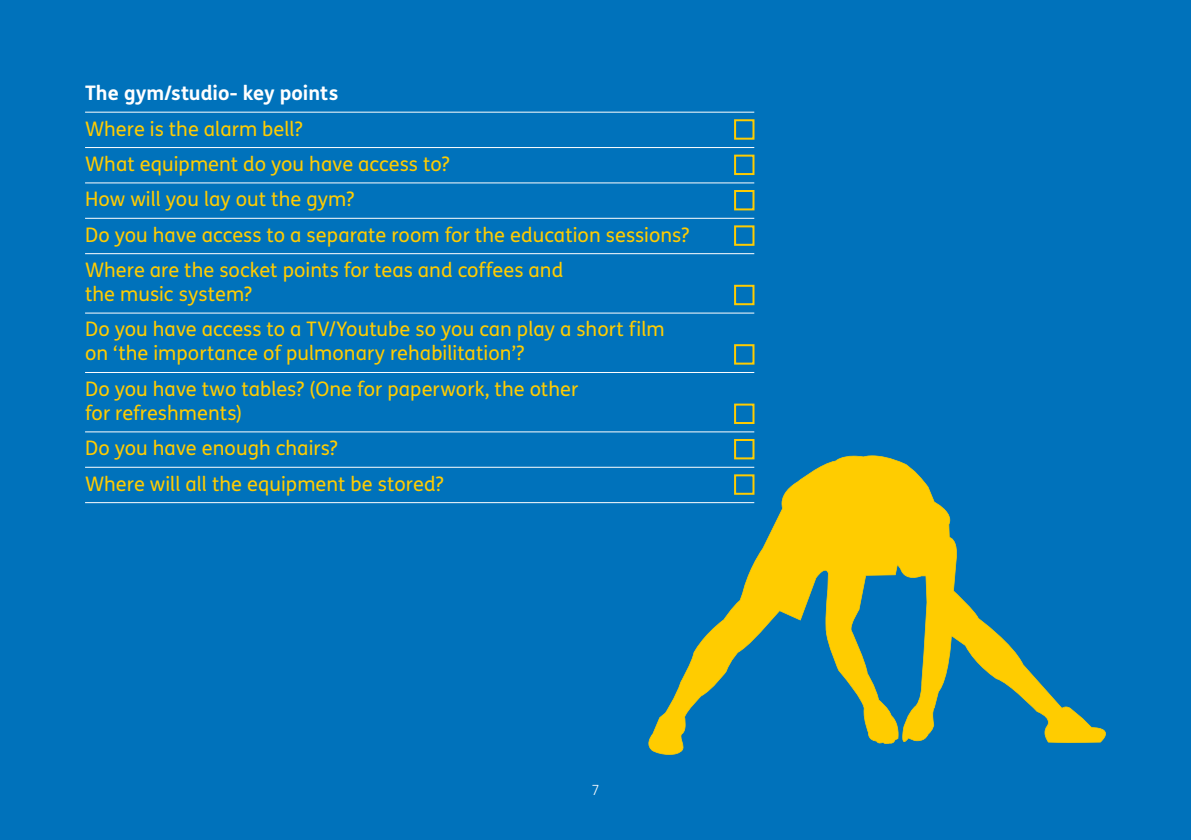
<style>
.page{position:relative;width:1191px;height:840px;background:#fff}
.page>*{position:absolute;margin:0;border:0;box-sizing:border-box;transform-origin:0 0}
.t1{font:20px/35.4px "FS Me Pro";letter-spacing:.005em;color:#fc0}
.t2{font:700 20px "FS Me Pro";color:#fff}
.t3{font:300 14px "FS Me Pro";color:#fff}
</style>
<div class="page">
<div style="left:0;top:0;width:1191px;height:839px;background:#0072bb"></div>
<hr style="left:85px;top:112px;width:669px;height:1px;background:#fff">
<hr style="left:85px;top:147px;width:669px;height:1px;background:#fff">
<hr style="left:85px;top:182px;width:669px;height:1px;background:#fff">
<hr style="left:85px;top:218px;width:669px;height:1px;background:#fff">
<hr style="left:85px;top:253px;width:669px;height:1px;background:#fff">
<hr style="left:85px;top:312px;width:669px;height:1px;background:#fff">
<hr style="left:85px;top:372px;width:669px;height:1px;background:#fff">
<hr style="left:85px;top:431px;width:669px;height:1px;background:#fff">
<hr style="left:85px;top:466px;width:669px;height:1px;background:#fff">
<hr style="left:85px;top:502px;width:669px;height:1px;background:#fff">
<div style="left:734px;top:119px;width:20px;height:21px;border:2px solid #fc0"></div>
<div style="left:734px;top:154px;width:20px;height:21px;border:2px solid #fc0"></div>
<div style="left:734px;top:190px;width:20px;height:20px;border:2px solid #fc0"></div>
<div style="left:734px;top:225px;width:20px;height:21px;border:2px solid #fc0"></div>
<div style="left:734px;top:284px;width:20px;height:21px;border:2px solid #fc0"></div>
<div style="left:734px;top:344px;width:20px;height:20px;border:2px solid #fc0"></div>
<div style="left:734px;top:403px;width:20px;height:21px;border:2px solid #fc0"></div>
<div style="left:734px;top:438px;width:20px;height:21px;border:2px solid #fc0"></div>
<svg style="left:648px;top:455px;width:458px;height:299px"></svg>
<p class="t2" style="left:85px;top:77px;width:255px">The gym/studio- key points</p>
<p class="t1" style="left:85px;top:110px;width:606px">Where is the alarm bell?<br>What equipment do you have access to?<br>How will you lay out the gym?<br>Do you have access to a separate room for the education sessions?<br>Where are the socket points for teas and coffees and</p>
<p class="t1" style="left:85px;top:276px;width:581px">the music system?<br>Do you have access to a TV/Youtube so you can play a short film</p>
<p class="t1" style="left:85px;top:335px;width:495px">on ‘the importance of pulmonary rehabilitation’?<br>Do you have two tables? (One for paperwork, the other</p>
<p class="t1" style="left:85px;top:394px;width:360px">for refreshments)<br>Do you have enough chairs?<br>Where will all the equipment be stored?</p>
<p class="t3" style="left:591px;top:780px;width:10px">7</p>
</div>
